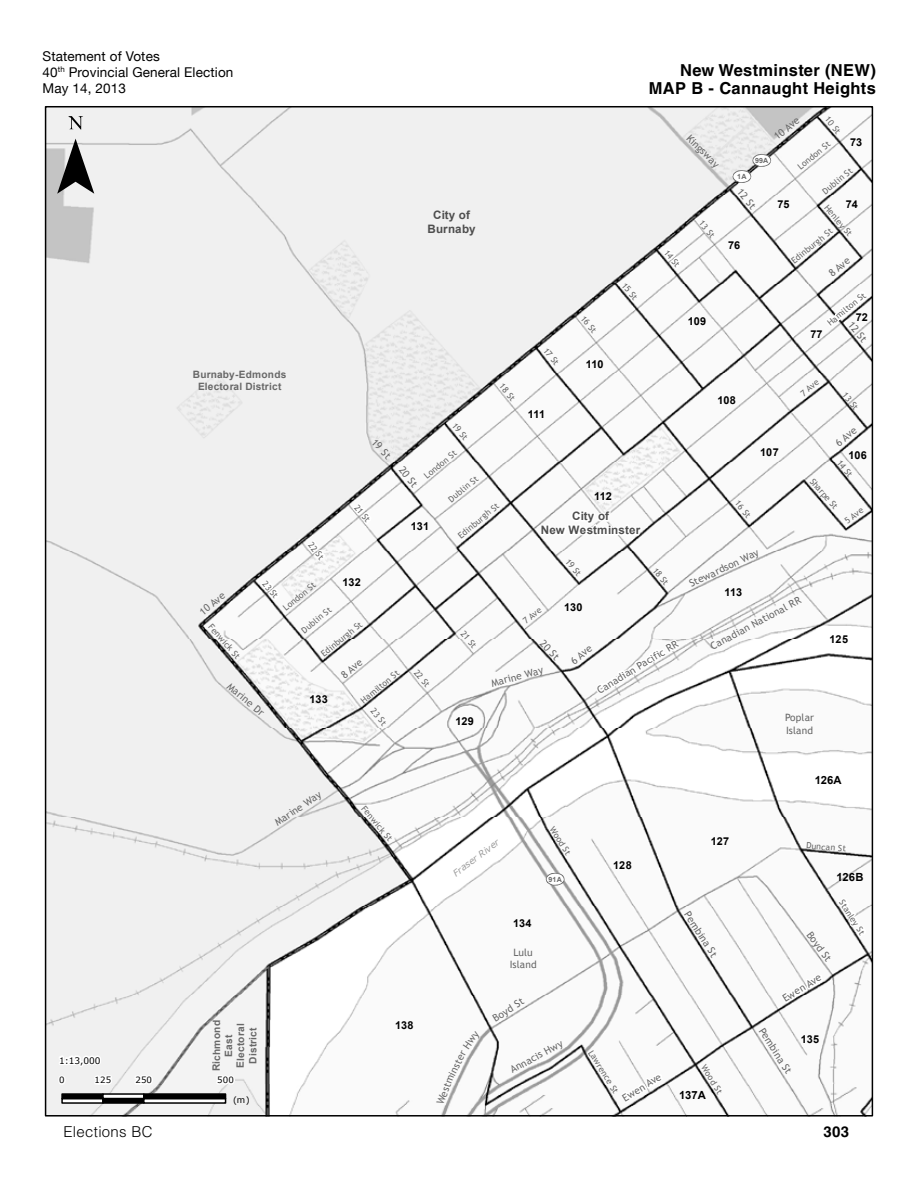
<style>
.page{position:relative;width:918px;height:1188px;background:#fff}
.page>*{position:absolute;margin:0;border:0;box-sizing:border-box;transform-origin:0 0}
.t1{font:700 16.5px/18.8px "Helvetica LT Std";letter-spacing:.02em;color:#000;text-align:right}
.t2{font:300 15px "Helvetica LT Std";letter-spacing:.02em;color:#000}
.t3{font:700 15px "Helvetica LT Std";color:#000}
.t4{font:13.5px/16.2px "Helvetica Neue LT";letter-spacing:.01em;color:#000}
.t5{font:700 11.55px/14px "Arial";letter-spacing:.02em;color:#4e4e4e;text-align:center}
.t6{font:700 11.25px "Arial";letter-spacing:.01em;color:#000}
.t7{font:700 10.8px "Arial";letter-spacing:-.005em;color:#000}
.t8{font:10.05px/12.3px "Trebuchet MS";letter-spacing:.01em;color:#686868}
.t9{font:700 10.05px/12.1px "Arial";letter-spacing:.02em;color:#686868;text-align:center}
.t10{font:9px "Verdana";color:#000}
.t11{font:italic 9px "Verdana";color:#9c9c9c}
.t12{font:8.55px "Trebuchet MS";color:#686868}
.t13{font:8.55px "Verdana";letter-spacing:.015em;color:#000}
.t14{font:700 7.05px "Arial";letter-spacing:.025em;color:#686868}
</style>
<div class="page">
<img style="left:48px;top:109px;width:822px;height:1005px">
<svg style="left:618px;top:1072px;width:48px;height:33px"></svg>
<svg style="left:778px;top:973px;width:48px;height:33px"></svg>
<svg style="left:546px;top:873px;width:19px;height:13px"></svg>
<svg style="left:733px;top:154px;width:38px;height:29px"></svg>
<svg style="left:660px;top:247px;width:24px;height:25px"></svg>
<svg style="left:256px;top:577px;width:27px;height:26px"></svg>
<svg style="left:822px;top:288px;width:48px;height:41px"></svg>
<svg style="left:835px;top:896px;width:34px;height:45px"></svg>
<svg style="left:348px;top:501px;width:27px;height:26px"></svg>
<svg style="left:303px;top:539px;width:25px;height:26px"></svg>
<svg style="left:539px;top:508px;width:105px;height:38px"></svg>
<svg style="left:595px;top:638px;width:91px;height:59px"></svg>
<svg style="left:57px;top:116px;width:37px;height:78px"></svg>
<svg style="left:61px;top:1099px;width:41px;height:5px"></svg>
<svg style="left:61px;top:1093px;width:41px;height:6px"></svg>
<svg style="left:102px;top:1099px;width:41px;height:5px"></svg>
<svg style="left:102px;top:1093px;width:41px;height:6px"></svg>
<svg style="left:143px;top:1099px;width:83px;height:5px"></svg>
<svg style="left:143px;top:1093px;width:83px;height:6px"></svg>
<svg style="left:129px;top:1073px;width:25px;height:14px"></svg>
<svg style="left:215px;top:1073px;width:21px;height:14px"></svg>
<svg style="left:57px;top:1053px;width:56px;height:34px"></svg>
<svg style="left:452px;top:861px;width:19px;height:16px"></svg>
<svg style="left:494px;top:840px;width:6px;height:6px"></svg>
<svg style="left:447px;top:1075px;width:7px;height:9px"></svg>
<svg style="left:463px;top:1031px;width:18px;height:18px"></svg>
<h3 class="t4" style="left:43px;top:48px;width:192px">Statement of Votes<br>40<sup>th</sup> Provincial General Election<br>May 14, 2013</h3>
<p class="t9" style="left:193px;top:369px;width:95px">Burnaby-Edmonds<br>Electoral District</p>
<h3 class="t5" style="left:427px;top:208px;width:50px">City of<br>Burnaby</h3>
<p class="t12" style="left:505px;top:381px;width:21px;rotate:50deg">18 St</p>
<p class="t12" style="left:458px;top:421px;width:21px;rotate:50deg">19 St</p>
<p class="t8" style="left:378px;top:436px;width:25px;rotate:46deg">19 St</p>
<p class="t12" style="left:422px;top:473px;width:41px;rotate:-40deg">London St</p>
<p class="t8" style="left:406px;top:464px;width:25px;rotate:51deg">20 St</p>
<p class="t12" style="left:446px;top:497px;width:38px;rotate:-40deg">Dublin St</p>
<p class="t12" style="left:456px;top:532px;width:52px;rotate:-39deg">Edinburgh St</p>
<p class="t12" style="left:360px;top:503px;width:21px;rotate:50deg">21 St</p>
<p class="t7" style="left:411px;top:519px;width:20px">131</p>
<p class="t12" style="left:549px;top:346px;width:21px;rotate:51deg">17 St</p>
<p class="t7" style="left:528px;top:407px;width:19px">111</p>
<p class="t12" style="left:586px;top:314px;width:21px;rotate:50deg">16 St</p>
<p class="t7" style="left:586px;top:357px;width:19px">110</p>
<p class="t12" style="left:627px;top:280px;width:21px;rotate:50deg">15 St</p>
<p class="t7" style="left:594px;top:489px;width:19px">112</p>
<h3 class="t5" style="left:541px;top:510px;width:101px">City of<br>New Westminster</h3>
<h1 class="t1" style="left:649px;top:60px;width:229px">New Westminster (NEW)<br>MAP B - Cannaught Heights</h1>
<p class="t8" style="left:692px;top:132px;width:44px;rotate:45deg">Kingsway</p>
<p class="t12" style="left:670px;top:247px;width:21px;rotate:51deg">14 St</p>
<p class="t12" style="left:705px;top:218px;width:21px;rotate:50deg">13 St</p>
<p class="t7" style="left:688px;top:314px;width:20px">109</p>
<p class="t12" style="left:831px;top:114px;width:21px;rotate:50deg">10 St</p>
<p class="t8" style="left:772px;top:133px;width:31px;rotate:-39deg">10 Ave</p>
<p class="t7" style="left:850px;top:135px;width:14px">73</p>
<p class="t12" style="left:796px;top:164px;width:41px;rotate:-40deg">London St</p>
<p class="t14" style="left:755px;top:156px;width:15px">99A</p>
<p class="t12" style="left:820px;top:188px;width:38px;rotate:-39deg">Dublin St</p>
<p class="t14" style="left:737px;top:172px;width:11px">1A</p>
<p class="t8" style="left:744px;top:186px;width:25px;rotate:50deg">12 St</p>
<p class="t7" style="left:777px;top:197px;width:14px">75</p>
<p class="t7" style="left:846px;top:197px;width:14px">74</p>
<p class="t12" style="left:830px;top:203px;width:39px;rotate:50deg">Henley St</p>
<p class="t12" style="left:789px;top:258px;width:52px;rotate:-39deg">Edinburgh St</p>
<p class="t7" style="left:728px;top:238px;width:14px">76</p>
<p class="t8" style="left:826px;top:270px;width:26px;rotate:-40deg">8 Ave</p>
<p class="t12" style="left:825px;top:320px;width:48px;rotate:-39deg">Hamilton St</p>
<p class="t7" style="left:856px;top:310px;width:14px">72</p>
<p class="t8" style="left:855px;top:319px;width:25px;rotate:50deg">12 St</p>
<p class="t7" style="left:810px;top:327px;width:14px">77</p>
<p class="t7" style="left:718px;top:393px;width:20px">108</p>
<p class="t7" style="left:760px;top:445px;width:20px">107</p>
<p class="t12" style="left:741px;top:498px;width:21px;rotate:50deg">16 St</p>
<p class="t12" style="left:799px;top:390px;width:22px;rotate:-39deg">7 Ave</p>
<p class="t12" style="left:848px;top:390px;width:21px;rotate:50deg">13 St</p>
<p class="t8" style="left:833px;top:439px;width:26px;rotate:-39deg">6 Ave</p>
<p class="t7" style="left:848px;top:448px;width:20px">106</p>
<p class="t12" style="left:843px;top:458px;width:21px;rotate:51deg">14 St</p>
<p class="t12" style="left:815px;top:476px;width:39px;rotate:49deg">Sharpe St</p>
<p class="t12" style="left:843px;top:517px;width:22px;rotate:-35deg">5 Ave</p>
<p class="t12" style="left:314px;top:540px;width:21px;rotate:51deg">22 St</p>
<p class="t7" style="left:343px;top:575px;width:20px">132</p>
<p class="t12" style="left:268px;top:579px;width:21px;rotate:50deg">23 St</p>
<p class="t12" style="left:281px;top:605px;width:41px;rotate:-40deg">London St</p>
<p class="t8" style="left:197px;top:608px;width:31px;rotate:-39deg">10 Ave</p>
<p class="t12" style="left:300px;top:628px;width:38px;rotate:-40deg">Dublin St</p>
<p class="t12" style="left:319px;top:651px;width:52px;rotate:-39deg">Edinburgh St</p>
<p class="t12" style="left:214px;top:622px;width:45px;rotate:49deg">Fenwick St</p>
<p class="t8" style="left:339px;top:671px;width:26px;rotate:-40deg">8 Ave</p>
<p class="t12" style="left:359px;top:697px;width:48px;rotate:-39deg">Hamilton St</p>
<p class="t8" style="left:232px;top:680px;width:46px;rotate:40deg">Marine Dr</p>
<p class="t7" style="left:310px;top:692px;width:20px">133</p>
<p class="t12" style="left:376px;top:706px;width:21px;rotate:50deg">23 St</p>
<p class="t12" style="left:420px;top:667px;width:21px;rotate:50deg">22 St</p>
<p class="t8" style="left:273px;top:818px;width:55px;rotate:-34deg">Marine Way</p>
<p class="t12" style="left:367px;top:804px;width:45px;rotate:50deg">Fenwick St</p>
<p class="t12" style="left:466px;top:629px;width:21px;rotate:50deg">21 St</p>
<p class="t7" style="left:455px;top:714px;width:20px">129</p>
<p class="t12" style="left:521px;top:618px;width:22px;rotate:-39deg">7 Ave</p>
<p class="t12" style="left:571px;top:556px;width:21px;rotate:50deg">19 St</p>
<p class="t7" style="left:564px;top:600px;width:20px">130</p>
<p class="t12" style="left:658px;top:565px;width:21px;rotate:50deg">18 St</p>
<p class="t8" style="left:546px;top:637px;width:25px;rotate:47deg">20 St</p>
<p class="t8" style="left:490px;top:677px;width:55px;rotate:-15deg">Marine Way</p>
<p class="t8" style="left:595px;top:685px;width:94px;rotate:-31deg">Canadian Pacific RR</p>
<p class="t8" style="left:568px;top:657px;width:26px;rotate:-39deg">6 Ave</p>
<p class="t8" style="left:687px;top:578px;width:77px;rotate:-25deg">Stewardson Way</p>
<p class="t7" style="left:725px;top:585px;width:19px">113</p>
<p class="t8" style="left:708px;top:641px;width:102px;rotate:-28deg">Canadian National RR</p>
<p class="t8" style="left:785px;top:712px;width:31px">Poplar<br>Island</p>
<p class="t7" style="left:830px;top:632px;width:20px">125</p>
<h3 class="t6" style="left:815px;top:772px;width:28px">126A</h3>
<p class="t11" style="left:466px;top:857px;width:33px;rotate:-36deg">er Rive</p>
<p class="t12" style="left:556px;top:824px;width:34px;rotate:58deg">Wood St</p>
<p class="t14" style="left:548px;top:875px;width:15px">91A</p>
<p class="t7" style="left:613px;top:858px;width:20px">128</p>
<p class="t7" style="left:711px;top:834px;width:20px">127</p>
<p class="t12" style="left:807px;top:840px;width:41px;rotate:5deg">Duncan St</p>
<h3 class="t6" style="left:837px;top:870px;width:28px">126B</h3>
<p class="t7" style="left:513px;top:916px;width:20px">134</p>
<p class="t8" style="left:510px;top:946px;width:29px;text-align:center">Lulu<br>Island</p>
<p class="t8" style="left:692px;top:909px;width:54px;rotate:57deg">Pembina St</p>
<p class="t12" style="left:845px;top:898px;width:41px;rotate:57deg">Stanley St</p>
<p class="t8" style="left:814px;top:929px;width:36px;rotate:54deg">Boyd St</p>
<p class="t10" style="left:59px;top:1054px;width:43px">1:13,000</p>
<p class="t9" style="left:211px;top:1071px;width:52px;rotate:-90deg">Richmond<br>East<br>Electoral<br>District</p>
<p class="t13" style="left:59px;top:1074px;width:7px">0</p>
<p class="t13" style="left:95px;top:1074px;width:18px">125</p>
<p class="t13" style="left:135px;top:1074px;width:18px">250</p>
<p class="t13" style="left:217px;top:1074px;width:18px">500</p>
<p class="t13" style="left:233px;top:1094px;width:18px">(m)</p>
<p class="t7" style="left:395px;top:1018px;width:20px">138</p>
<p class="t8" style="left:446px;top:1072px;width:28px;rotate:-62deg">inster</p>
<p class="t8" style="left:434px;top:1102px;width:24px;rotate:-69deg">West</p>
<p class="t8" style="left:491px;top:1013px;width:36px;rotate:-32deg">Boyd St</p>
<p class="t8" style="left:508px;top:1065px;width:60px;rotate:-28deg">Annacis Hwy</p>
<p class="t12" style="left:595px;top:1048px;width:50px;rotate:58deg">Lawrence St</p>
<p class="t8" style="left:620px;top:1094px;width:45px;rotate:-32deg">Ewen Ave</p>
<p class="t12" style="left:708px;top:1063px;width:34px;rotate:58deg">Wood St</p>
<h3 class="t6" style="left:679px;top:1087px;width:28px">137A</h3>
<p class="t8" style="left:780px;top:994px;width:45px;rotate:-32deg">Ewen Ave</p>
<p class="t8" style="left:766px;top:1026px;width:54px;rotate:57deg">Pembina St</p>
<p class="t7" style="left:801px;top:1032px;width:20px">135</p>
<h2 class="t2" style="left:64px;top:1122px;width:91px">Elections BC</h2>
<h2 class="t3" style="left:823px;top:1122px;width:27px">303</h2>
</div>
